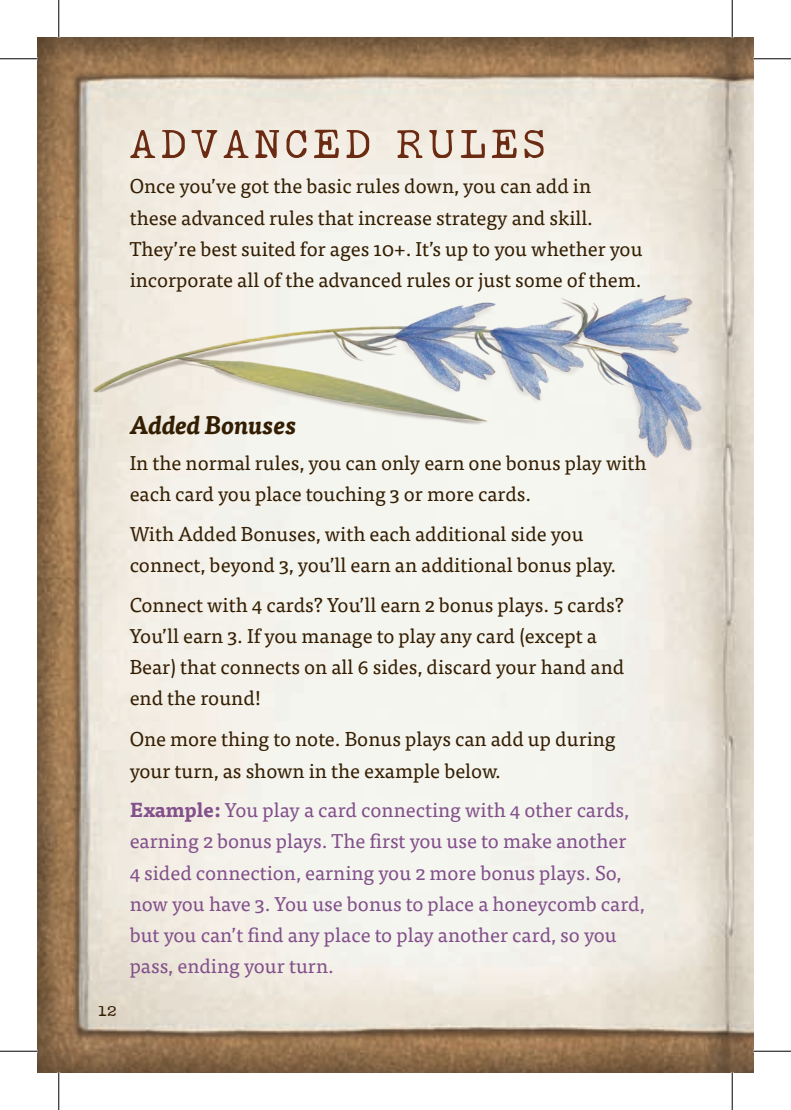
<style>
.page{position:relative;width:791px;height:1110px;background:#fff}
.page>*{position:absolute;margin:0;border:0;box-sizing:border-box;transform-origin:0 0}
.t1{font:50px "Remington Weather";letter-spacing:.1em;color:#6b2b12}
.t2{font:italic 700 25px "Tisa Pro";color:#341e02}
.t3{font:20px/31.2px "Tisa Pro";color:#341e02}
.t4{font:20px/31.2px "Tisa Pro";color:#82508b}
.t5{font:20px "Remington Weather";color:#341e02}
.s1{font-weight:700}
</style>
<div class="page">
<img style="left:38px;top:38px;width:715px;height:1034px">
<img style="left:71px;top:245px;width:659px;height:251px">
<svg style="left:731px;top:0;width:1px;height:37px"></svg>
<svg style="left:730px;top:1072px;width:4px;height:38px"></svg>
<hr style="left:0;top:58px;width:38px;height:1px;background:#000">
<hr style="left:753px;top:58px;width:38px;height:1px;background:#000">
<hr style="left:0;top:1050px;width:38px;height:1px;background:#000">
<hr style="left:753px;top:1050px;width:38px;height:1px;background:#000">
<hr style="left:58px;top:0;width:1px;height:37px;background:#000">
<hr style="left:58px;top:1072px;width:1px;height:38px;background:#000">
<hr style="left:732px;top:0;width:1px;height:37px;background:#000">
<hr style="left:732px;top:1072px;width:1px;height:38px;background:#000">
<h1 class="t1" style="left:130px;top:118px;width:417px">ADVANCED RULES</h1>
<p class="t3" style="left:130px;top:170px;width:514px">Once you’ve got the basic rules down, you can add in these advanced rules that increase strategy and skill.<br>They’re best suited for ages 10+. It’s up to you whether you incorporate all of the advanced rules or just some of them.</p>
<p class="t5" style="left:96px;top:996px;width:22px">1212</p>
<p class="t2" style="left:130px;top:405px;width:168px">Added Bonuses</p>
<p class="t3" style="left:130px;top:446px;width:518px">In the normal rules, you can only earn one bonus play with each card you place touching 3 or more cards.</p>
<p class="t3" style="left:130px;top:517px;width:488px">With Added Bonuses, with each additional side you connect, beyond 3, you’ll earn an additional bonus play.</p>
<p class="t3" style="left:130px;top:588px;width:496px">Connect with 4 cards? You’ll earn 2 bonus plays. 5 cards?<br>You’ll earn 3. If you manage to play any card (except a Bear) that connects on all 6 sides, discard your hand and end the round!</p>
<p class="t3" style="left:130px;top:722px;width:487px">One more thing to note. Bonus plays can add up during your turn, as shown in the example below.</p>
<p class="t4" style="left:130px;top:793px;width:516px"><span class="s1">Example:</span> You play a card connecting with 4 other cards, earning 2 bonus plays. The first you use to make another<br>4 sided connection, earning you 2 more bonus plays. So, now you have 3. You use bonus to place a honeycomb card, but you can’t find any place to play another card, so you pass, ending your turn.</p>
</div>
